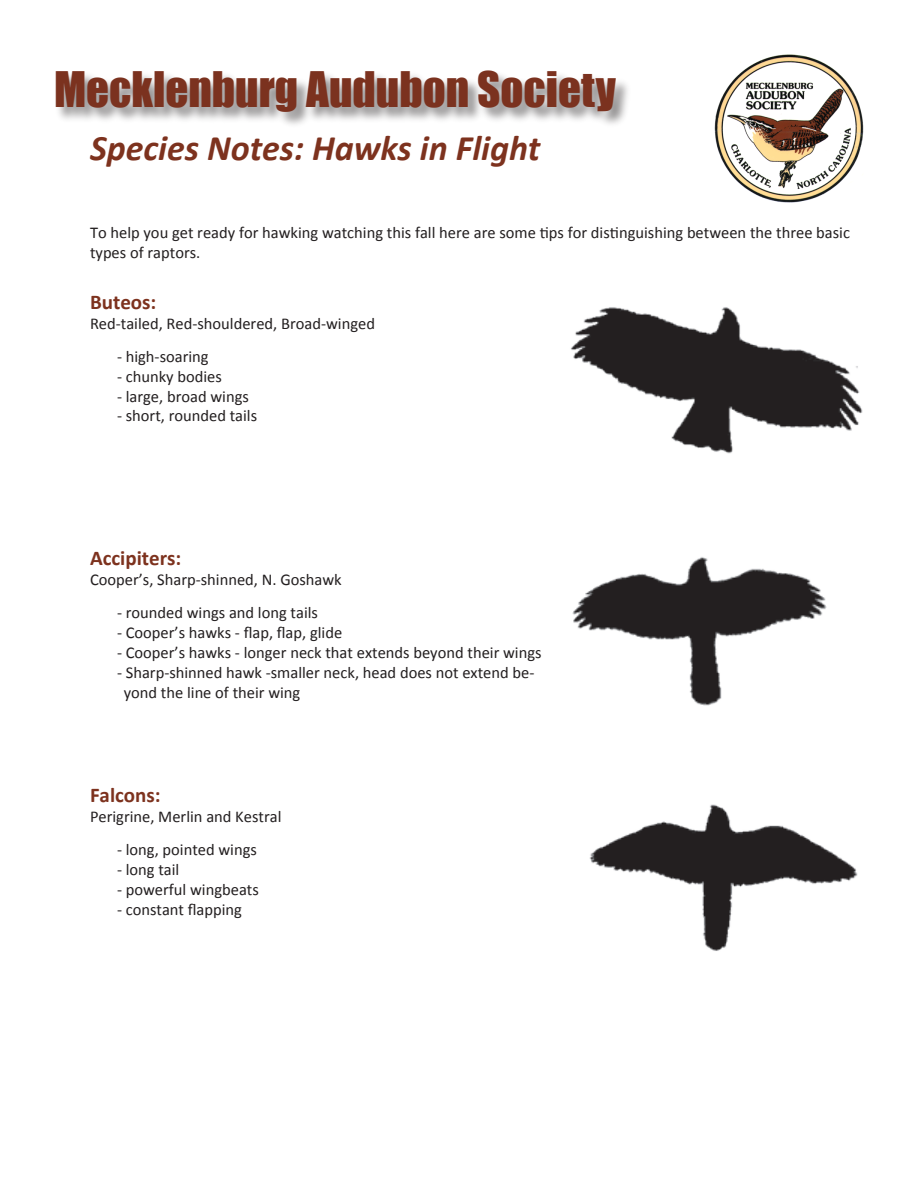
<style>
.page{position:relative;width:918px;height:1188px;background:#fff}
.page>*{position:absolute;margin:0;border:0;box-sizing:border-box;transform-origin:0 0}
.t1{font:45px "Impact";color:#7b321f}
.t2{font:italic 700 36px "Calibri";color:#7d321e}
.t3{font:700 21px "Calibri";color:#7d321e}
.t4{font:16.5px/19.8px "Calibri";color:#231f20}
</style>
<div class="page">
<div style="left:53px;top:69px;width:580px;height:61px;background:#231f20;opacity:.5"></div>
<img style="left:714px;top:54px;width:150px;height:149px">
<img style="left:570px;top:307px;width:293px;height:147px">
<img style="left:573px;top:557px;width:253px;height:148px">
<img style="left:589px;top:804px;width:269px;height:147px">
<p class="t1" style="left:54px;top:62px;width:563px">Mecklenburg Audubon Society</p>
<p class="t2" style="left:90px;top:126px;width:452px">Species Notes: Hawks in Flight</p>
<p class="t4" style="left:90px;top:222px;width:762px">To help you get ready for hawking watching this fall here are some tips for distinguishing between the three basic types of raptors.</p>
<p class="t3" style="left:90px;top:289px;width:68px">Buteos:</p>
<p class="t4" style="left:90px;top:313px;width:287px">Red-tailed, Red-shouldered, Broad-winged</p>
<p class="t4" style="left:117px;top:346px;width:93px">- high-soaring</p>
<p class="t4" style="left:117px;top:366px;width:106px">- chunky bodies</p>
<p class="t4" style="left:117px;top:385px;width:133px">- large, broad wings</p>
<p class="t4" style="left:117px;top:405px;width:142px">- short, rounded tails</p>
<p class="t3" style="left:90px;top:545px;width:93px">Accipiters:</p>
<p class="t4" style="left:90px;top:569px;width:253px">Cooper’s, Sharp-shinned, N. Goshawk</p>
<p class="t4" style="left:117px;top:602px;width:203px">- rounded wings and long tails</p>
<p class="t4" style="left:117px;top:622px;width:227px">- Cooper’s hawks - flap, flap, glide</p>
<p class="t4" style="left:117px;top:642px;width:426px">- Cooper’s hawks - longer neck that extends beyond their wings</p>
<p class="t4" style="left:124px;top:662px;width:412px;text-indent:-7px">- Sharp-shinned hawk -smaller neck, head does not extend be&shy;yond the line of their wing</p>
<p class="t3" style="left:90px;top:782px;width:72px">Falcons:</p>
<p class="t4" style="left:90px;top:806px;width:193px">Perigrine, Merlin and Kestral</p>
<p class="t4" style="left:117px;top:839px;width:141px">- long, pointed wings</p>
<p class="t4" style="left:117px;top:859px;width:64px">- long tail</p>
<p class="t4" style="left:117px;top:879px;width:143px">- powerful wingbeats</p>
<p class="t4" style="left:117px;top:898px;width:127px">- constant flapping</p>
</div>
